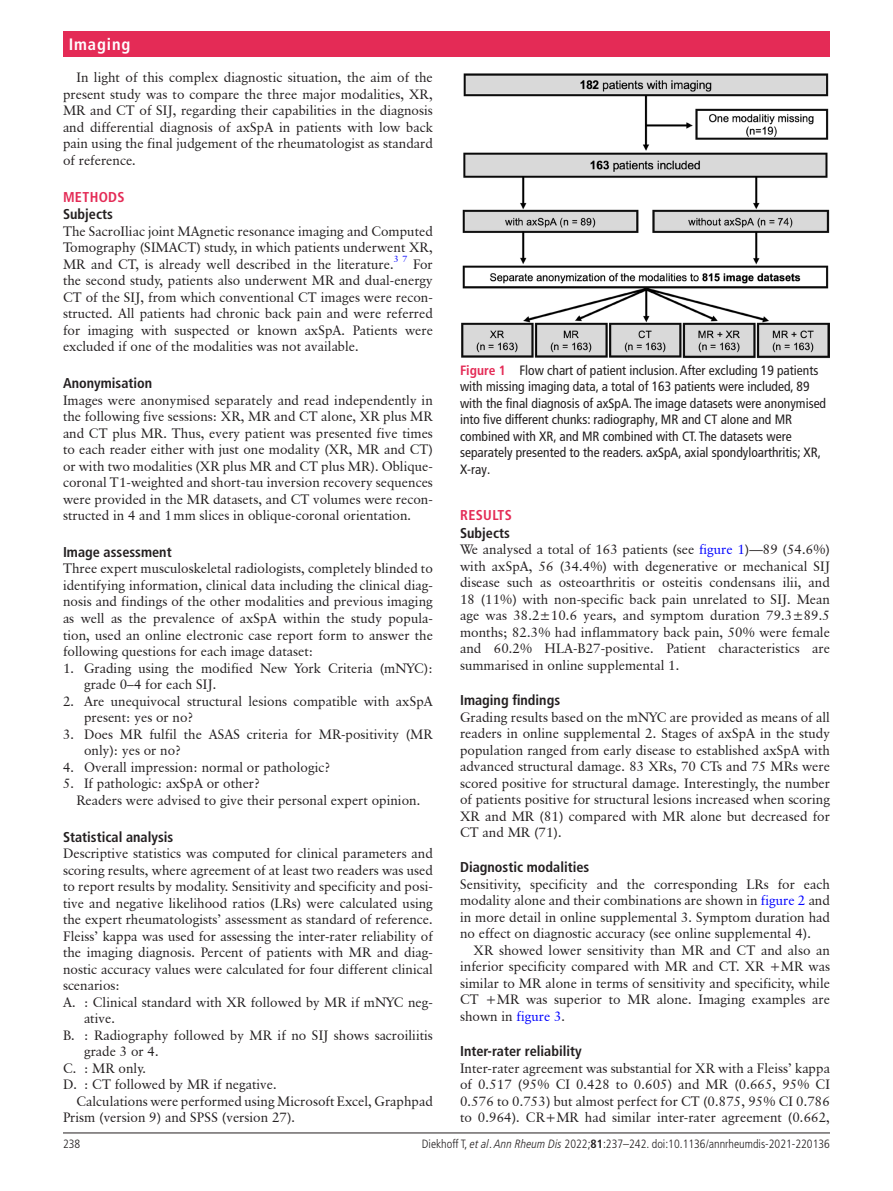
<style>
.page{position:relative;width:893px;height:1191px;background:#fff}
.page>*{position:absolute;margin:0;border:0;box-sizing:border-box;transform-origin:0 0}
.t1{font:700 condensed 16.5px "Frutiger LT Pro";letter-spacing:.055em;color:#fff}
.t2{font:700 condensed 14.25px "Frutiger LT Pro";color:#231f20}
.t3{font:700 condensed 14.25px "Frutiger LT Pro";letter-spacing:.025em;color:#e42b56}
.t4{font:13.5px/16.5px "Classical Garamond BT";color:#231f20;text-align:justify}
.t5{font:condensed 13.5px/16.5px "Frutiger LT Pro";color:#231f20}
.t6{font:300 condensed 12px "Frutiger LT Pro";color:#231f20}
.s1{font-weight:700;color:#e42b56}
.s2{color:#00f}
.s3{font-style:italic}
.s4{font-weight:700}
</style>
<div class="page">
<hr style="left:63px;top:1132px;width:767px;height:1px;background:#231f20">
<div style="left:63px;top:31px;width:767px;height:25px;background:#e42b56"></div>
<img style="left:461px;top:73px;width:369px;height:285px">
<p class="t1" style="left:69px;top:34px;width:63px">Imaging</p>
<p class="t4" style="left:63px;top:69px;width:371px;text-indent:14px">In light of this complex diagnostic situation, the aim of the present study was to compare the three major modalities, XR, MR and CT of SIJ, regarding their capabilities in the diagnosis and differential diagnosis of axSpA in patients with low back pain using the final judgement of the rheumatologist as standard of reference.</p>
<p class="t3" style="left:63px;top:188px;width:63px">METHODS</p>
<p class="t2" style="left:63px;top:206px;width:51px">Subjects</p>
<p class="t4" style="left:63px;top:222px;width:371px">The SacroIliac joint MAgnetic resonance imaging and Computed Tomography (SIMACT) study, in which patients underwent XR, MR and CT, is already well described in the literature.<sup>3</sup> <sup>7</sup> For the second study, patients also underwent MR and dual-energy CT of the SIJ, from which conventional CT images were recon&shy;structed. All patients had chronic back pain and were referred for imaging with suspected or known axSpA. Patients were excluded if one of the modalities was not available.</p>
<p class="t2" style="left:63px;top:374px;width:91px">Anonymisation</p>
<p class="t4" style="left:63px;top:391px;width:371px">Images were anonymised separately and read independently in the following five sessions: XR, MR and CT alone, XR plus MR and CT plus MR. Thus, every patient was presented five times to each reader either with just one modality (XR, MR and CT) or with two modalities (XR plus MR and CT plus MR). Oblique&shy;coronal T1-weighted and short-tau inversion recovery sequences were provided in the MR datasets, and CT volumes were recon&shy;structed in 4 and 1mm slices in oblique-coronal orientation.</p>
<p class="t2" style="left:63px;top:543px;width:110px">Image assessment</p>
<p class="t4" style="left:63px;top:560px;width:371px">Three expert musculoskeletal radiologists, completely blinded to identifying information, clinical data including the clinical diag&shy;nosis and findings of the other modalities and previous imaging as well as the prevalence of axSpA within the study popula&shy;tion, used an online electronic case report form to answer the following questions for each image dataset:</p>
<p class="t4" style="left:84px;top:659px;width:350px;text-indent:-21px">1. Grading using the modified New York Criteria (mNYC): grade 0–4 for each SIJ.</p>
<p class="t4" style="left:84px;top:692px;width:350px;text-indent:-21px">2. Are unequivocal structural lesions compatible with axSpA present: yes or no?</p>
<p class="t4" style="left:84px;top:725px;width:350px;text-indent:-21px">3. Does MR fulfil the ASAS criteria for MR-positivity (MR only): yes or no?</p>
<p class="t4" style="left:63px;top:758px;width:269px">4. Overall impression: normal or pathologic?</p>
<p class="t4" style="left:76px;top:775px;width:345px;text-indent:-14px">5. If pathologic: axSpA or other?<br>Readers were advised to give their personal expert opinion.</p>
<p class="t2" style="left:63px;top:828px;width:112px">Statistical analysis</p>
<p class="t4" style="left:63px;top:845px;width:371px">Descriptive statistics was computed for clinical parameters and</p>
<p class="t4" style="left:63px;top:861px;width:371px">scoring results, where agreement of at least two readers was used</p>
<p class="t4" style="left:63px;top:878px;width:371px">to report results by modality. Sensitivity and specificity and posi-</p>
<p class="t4" style="left:63px;top:894px;width:371px">tive and negative likelihood ratios (LRs) were calculated using</p>
<p class="t4" style="left:63px;top:911px;width:371px">the expert rheumatologists’ assessment as standard of reference.</p>
<p class="t4" style="left:63px;top:927px;width:371px">Fleiss’ kappa was used for assessing the inter-rater reliability of</p>
<p class="t4" style="left:63px;top:944px;width:371px">the imaging diagnosis. Percent of patients with MR and diag-</p>
<p class="t4" style="left:63px;top:960px;width:371px">nostic accuracy values were calculated for four different clinical</p>
<p class="t4" style="left:63px;top:977px;width:59px">scenarios:</p>
<p class="t4" style="left:63px;top:993px;width:371px">A. : Clinical standard with XR followed by MR if mNYC neg-</p>
<p class="t4" style="left:84px;top:1010px;width:33px">ative.</p>
<p class="t4" style="left:63px;top:1026px;width:371px">B. : Radiography followed by MR if no SIJ shows sacroiliitis</p>
<p class="t4" style="left:84px;top:1043px;width:76px">grade 3 or 4.</p>
<p class="t4" style="left:63px;top:1059px;width:85px">C. : MR only.</p>
<p class="t4" style="left:63px;top:1076px;width:215px">D. : CT followed by MR if negative.</p>
<p class="t4" style="left:76px;top:1092px;width:358px">Calculations were performed using Microsoft Excel, Graphpad</p>
<p class="t4" style="left:63px;top:1108px;width:234px">Prism (version 9) and SPSS (version 27).</p>
<p class="t5" style="left:460px;top:362px;width:368px"><span class="s1">Figure 1</span> Flow chart of patient inclusion. After excluding 19 patients with missing imaging data, a total of 163 patients were included, 89 with the final diagnosis of axSpA. The image datasets were anonymised into five different chunks: radiography, MR and CT alone and MR combined with XR, and MR combined with CT. The datasets were separately presented to the readers. axSpA, axial spondyloarthritis; XR, X-ray.</p>
<p class="t3" style="left:460px;top:507px;width:53px">RESULTS</p>
<p class="t2" style="left:460px;top:524px;width:51px">Subjects</p>
<p class="t4" style="left:460px;top:541px;width:371px">We analysed a total of 163 patients (see <span class="s2">figure 1</span>)—89 (54.6%) with axSpA, 56 (34.4%) with degenerative or mechanical SIJ disease such as osteoarthritis or osteitis condensans ilii, and 18 (11%) with non-specific back pain unrelated to SIJ. Mean age was 38.2±10.6 years, and symptom duration 79.3±89.5 months; 82.3% had inflammatory back pain, 50% were female and 60.2% HLA-B27-positive. Patient characteristics are summarised in online supplemental 1.</p>
<p class="t2" style="left:460px;top:691px;width:102px">Imaging findings</p>
<p class="t4" style="left:460px;top:708px;width:371px">Grading results based on the mNYC are provided as means of all readers in online supplemental 2. Stages of axSpA in the study population ranged from early disease to established axSpA with advanced structural damage. 83 XRs, 70 CTs and 75 MRs were scored positive for structural damage. Interestingly, the number of patients positive for structural lesions increased when scoring XR and MR (81) compared with MR alone but decreased for CT and MR (71).</p>
<p class="t2" style="left:460px;top:859px;width:131px">Diagnostic modalities</p>
<p class="t4" style="left:460px;top:875px;width:371px">Sensitivity, specificity and the corresponding LRs for each modality alone and their combinations are shown in <span class="s2">figure 2</span> and in more detail in online supplemental 3. Symptom duration had no effect on diagnostic accuracy (see online supplemental 4).</p>
<p class="t4" style="left:460px;top:941px;width:371px;text-indent:14px">XR showed lower sensitivity than MR and CT and also an inferior specificity compared with MR and CT. XR +MR was similar to MR alone in terms of sensitivity and specificity, while CT +MR was superior to MR alone. Imaging examples are shown in <span class="s2">figure 3</span>.</p>
<p class="t2" style="left:460px;top:1042px;width:123px">Inter-rater reliability</p>
<p class="t4" style="left:460px;top:1059px;width:371px">Inter-rater agreement was substantial for XR with a Fleiss’ kappa of 0.517 (95% CI 0.428 to 0.605) and MR (0.665, 95% CI 0.576 to 0.753) but almost perfect for CT (0.875, 95% CI 0.786 to 0.964). CR+MR had similar inter-rater agreement (0.662,</p>
<p class="t6" style="left:63px;top:1136px;width:19px">238</p>
<p class="t6" style="left:422px;top:1136px;width:410px">Diekhoff T, <span class="s3">et al</span>. <span class="s3">Ann Rheum Dis</span> 2022;<span class="s4">81</span>:237–242. doi:10.1136/annrheumdis-2021-220136</p>
</div>
